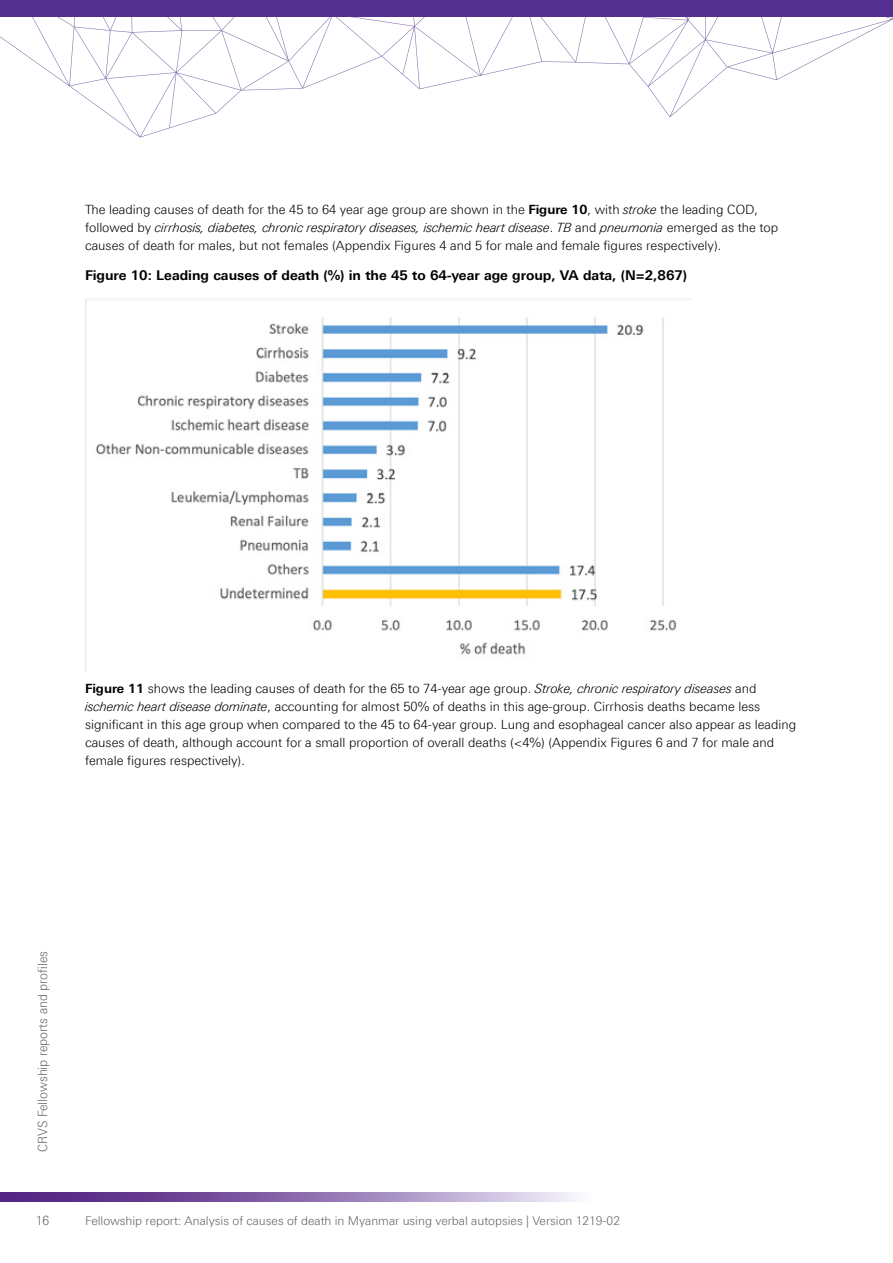
<style>
.page{position:relative;width:893px;height:1263px;background:#fff}
.page>*{position:absolute;margin:0;border:0;box-sizing:border-box;transform-origin:0 0}
.t1{font:700 13.5px "Linotype Univers 630";color:#000}
.t2{font:300 12.75px/18px "Linotype Univers 330";color:#000}
.t3{font:12.75px "Linotype Univers 331 Light It";color:#000}
.t4{font:300 12.75px "Linotype Univers 330";color:#646363;scale:.95 1}
.t5{font:300 12px "Linotype Univers 330";color:#646363}
.s1{font-family:"Linotype Univers 630";font-weight:700}
.s2{font-family:"Linotype Univers 331 Light It";font-weight:400}
.s3{font-family:"Linotype Univers 330";font-weight:300}
</style>
<div class="page">
<svg style="left:0;top:17px;width:893px;height:120px"></svg>
<svg style="left:0;top:1193px;width:577px;height:8px;background:#9173b1"></svg>
<div style="left:0;top:0;width:893px;height:17px;background:#532f8f"></div>
<img style="left:85px;top:298px;width:605px;height:374px">
<p class="t2" style="left:85px;top:200px;width:674px">The leading causes of death for the 45 to 64 year age group are shown in the <span class="s1">Figure 10</span>, with <span class="s2">stroke</span> the leading COD,</p>
<p class="t3" style="left:85px;top:220px;width:695px"><span class="s3">followed by</span> cirrhosis, diabetes, chronic respiratory diseases, ischemic heart disease<span class="s3">.</span> TB <span class="s3">and</span> pneumonia <span class="s3">emerged as the top</span></p>
<p class="t2" style="left:85px;top:236px;width:638px">causes of death for males, but not females (Appendix Figures 4 and 5 for male and female figures respectively).</p>
<p class="t1" style="left:85px;top:267px;width:604px">Figure 10: Leading causes of death (%) in the 45 to 64-year age group, VA data, (N=2,867)</p>
<p class="t2" style="left:85px;top:679px;width:713px"><span class="s1">Figure 11</span> shows the leading causes of death for the 65 to 74-year age group. <span class="s2">Stroke, chronic respiratory diseases</span> and <span class="s2">ischemic heart disease dominate</span>, accounting for almost 50% of deaths in this age-group. Cirrhosis deaths became less significant in this age group when compared to the 45 to 64-year group. Lung and esophageal cancer also appear as leading causes of death, although account for a small proportion of overall deaths (&lt;4%) (Appendix Figures 6 and 7 for male and female figures respectively).</p>
<p class="t4" style="left:35px;top:1152px;width:213px;rotate:-90deg">CRVS Fellowship reports and profiles</p>
<p class="t4" style="left:36px;top:1213px;width:16px">16</p>
<p class="t5" style="left:85px;top:1213px;width:536px">Fellowship report: Analysis of causes of death in Myanmar using verbal autopsies | Version 1219-02</p>
</div>
